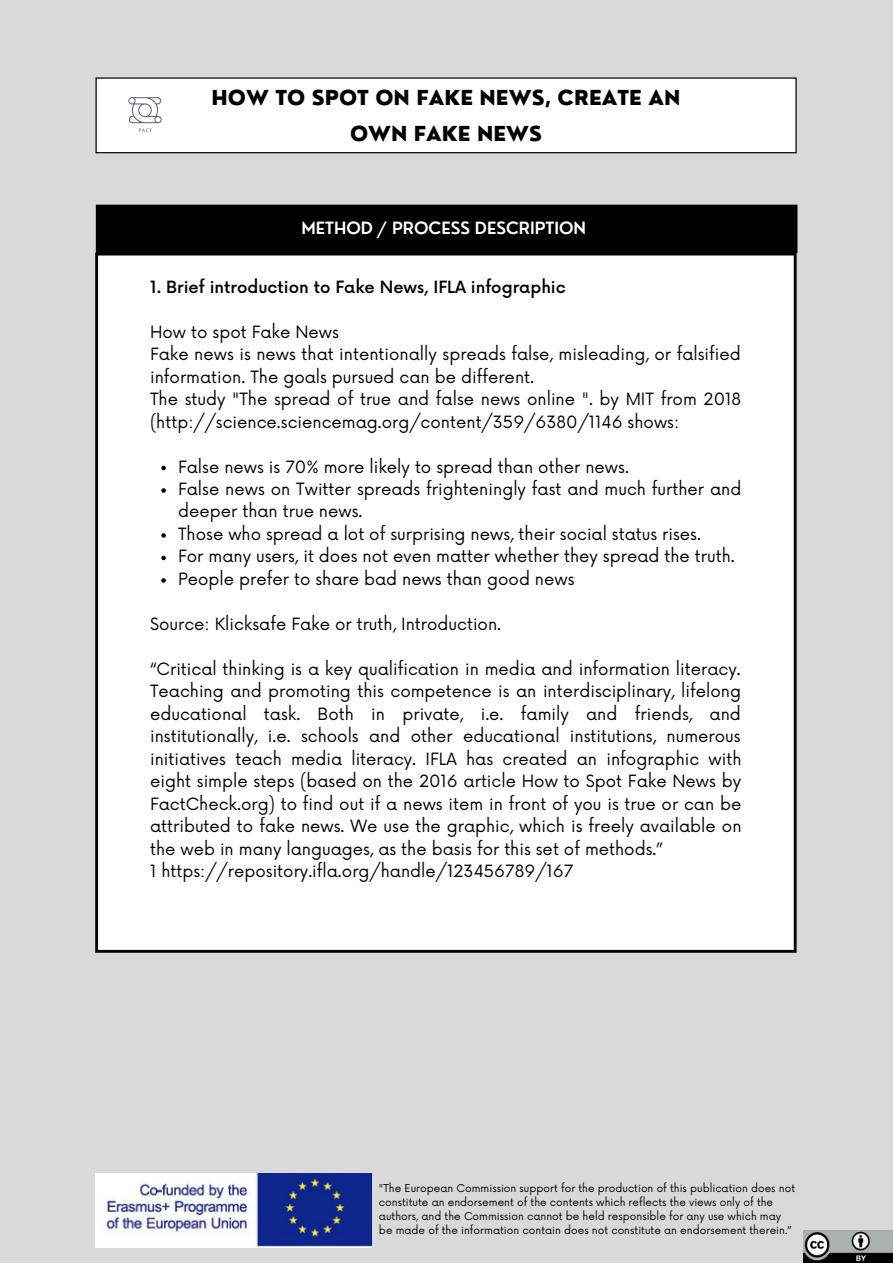
<style>
.page{position:relative;width:893px;height:1264px;background:#fff}
.page>*{position:absolute;margin:0;border:0;box-sizing:border-box;transform-origin:0 0}
.t1{font:800 20.1px/36px "Nourd";color:#000;text-align:center}
.t2{font:16.5px/22.5px "Now";color:#000}
.t3{font:500 16.5px "Now";color:#000}
.t4{font:600 16.5px "Nourd";color:#fff}
.t5{font:10.5px/14px "Now";color:#000}
</style>
<div class="page">
<div style="left:0;top:0;width:892px;height:1262px;background:#d9d9d9"></div>
<div style="left:96px;top:78px;width:700px;height:75px;background:#fff"></div>
<hr style="left:95px;top:79px;width:2px;height:73px;background:#000">
<hr style="left:795px;top:79px;width:1px;height:73px;background:#000">
<hr style="left:97px;top:152px;width:698px;height:1px;background:#000">
<hr style="left:97px;top:77px;width:698px;height:2px;background:#000">
<img style="left:128px;top:97px;width:34px;height:35px">
<img style="left:96px;top:1173px;width:275px;height:74px">
<div style="left:97px;top:206px;width:698px;height:45px;background:#000"></div>
<hr style="left:96px;top:208px;width:3px;height:42px;background:#000">
<hr style="left:794px;top:208px;width:3px;height:42px;background:#000">
<hr style="left:99px;top:250px;width:695px;height:3px;background:#000">
<hr style="left:99px;top:205px;width:695px;height:3px;background:#000">
<div style="left:97px;top:254px;width:698px;height:697px;background:#fff"></div>
<hr style="left:95px;top:255px;width:3px;height:694px;background:#000">
<hr style="left:793px;top:255px;width:3px;height:694px;background:#000">
<hr style="left:98px;top:949px;width:695px;height:3px;background:#000">
<svg style="left:793px;top:250px;width:4px;height:5px"></svg>
<svg style="left:95px;top:250px;width:4px;height:5px"></svg>
<hr style="left:98px;top:253px;width:695px;height:2px;background:#000">
<svg style="left:161px;top:466px;width:5px;height:4px"></svg>
<svg style="left:161px;top:488px;width:5px;height:5px"></svg>
<svg style="left:161px;top:533px;width:5px;height:4px"></svg>
<svg style="left:161px;top:555px;width:5px;height:5px"></svg>
<svg style="left:161px;top:578px;width:5px;height:4px"></svg>
<img style="left:803px;top:1230px;width:89px;height:32px">
<p class="t1" style="left:212px;top:80px;width:470px">HOW TO SPOT ON FAKE NEWS, CREATE AN<br>OWN FAKE NEWS</p>
<p class="t4" style="left:301px;top:218px;width:286px">METHOD / PROCESS DESCRIPTION</p>
<p class="t3" style="left:150px;top:278px;width:417px">1. Brief introduction to Fake News, IFLA infographic</p>
<p class="t2" style="left:150px;top:321px;width:592px">How to spot Fake News<br>Fake news is news that intentionally spreads false, misleading, or falsified information. The goals pursued can be different.<br>The study "The spread of true and false news online ". by MIT from 2018 (http://science.sciencemag.org/content/359/6380/1146 shows:</p>
<p class="t2" style="left:178px;top:456px;width:564px">False news is 70% more likely to spread than other news.<br>False news on Twitter spreads frighteningly fast and much further and deeper than true news.<br>Those who spread a lot of surprising news, their social status rises.<br>For many users, it does not even matter whether they spread the truth.<br>People prefer to share bad news than good news</p>
<p class="t2" style="left:150px;top:613px;width:352px">Source: Klicksafe Fake or truth, Introduction.</p>
<p class="t2" style="left:150px;top:658px;width:593px">“Critical thinking is a key qualification in media and information literacy.<br>Teaching and promoting this competence is an interdisciplinary, lifelong educational task. Both in private, i.e. family and friends, and institutionally, i.e. schools and other educational institutions, numerous initiatives teach media literacy. IFLA has created an infographic with eight simple steps (based on the 2016 article How to Spot Fake News by FactCheck.org) to find out if a news item in front of you is true or can be attributed to fake news. We use the graphic, which is freely available on the web in many languages, as the basis for this set of methods.”<br>1 https://repository.ifla.org/handle/123456789/167</p>
<p class="t5" style="left:379px;top:1182px;width:417px">"The European Commission support for the production of this publication does not constitute an endorsement of the contents which reflects the views only of the authors, and the Commission cannot be held responsible for any use which may be made of the information contain does not constitute an endorsement therein.”</p>
</div>
